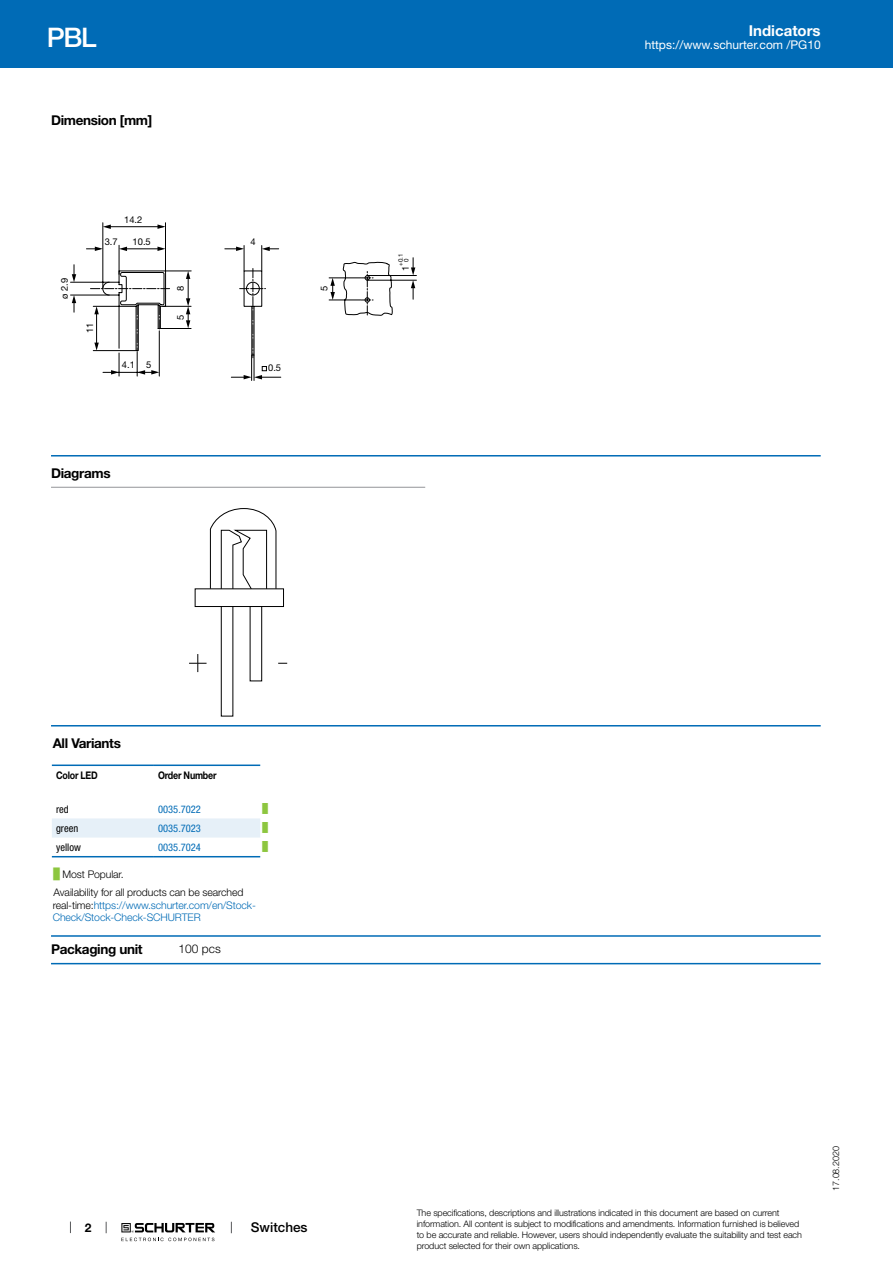
<style>
.page{position:relative;width:893px;height:1263px;background:#fff}
.page>*{position:absolute;margin:0;border:0;box-sizing:border-box;transform-origin:0 0}
.t1{font:500 27px "Helvetica Neue LT";color:#fff}
.t2{font:700 15px "Helvetica Neue LT";color:#fff}
.t3{font:700 13.5px "Helvetica Neue LT";letter-spacing:-.025em;color:#000}
.t4{font:500 13.5px "Helvetica Neue LT";color:#000}
.t5{font:12px "Helvetica Neue LT";color:#fff}
.t6{font:300 12px "Helvetica Neue LT";color:#000}
.t7{font:700 12px "Helvetica Neue LT";color:#000}
.t8{font:300 10.5px/12.6px "Helvetica Neue LT";letter-spacing:-.01em;color:#006bb6}
.t9{font:300 10.5px/18.5px "Helvetica Neue LT";letter-spacing:-.01em;color:#000}
.t10{font:condensed 10.5px "Helvetica Neue LT";color:#006bb6}
.t11{font:700 10.5px "Helvetica Neue LT";letter-spacing:-.025em;color:#000;scale:.85 1}
.t12{font:condensed 10.5px "Helvetica Neue LT";color:#000}
.t13{font:9.3px "Helvetica Neue LT";color:#000}
.t14{font:300 9px/10.8px "Helvetica Neue LT";letter-spacing:-.01em;color:#000}
.t15{font:9px "Arial Unicode MS";color:#8dc63f}
.t16{font:6.3px/5.8px "Helvetica Neue LT";color:#000;text-align:center}
.s1{font-family:"Arial Unicode MS";font-weight:400;color:#8dc63f}
.s2{color:#000}
</style>
<div class="page">
<svg style="left:70px;top:1221px;width:1px;height:12px"></svg>
<svg style="left:121px;top:1223px;width:94px;height:18px"></svg>
<div style="left:0;top:0;width:893px;height:68px;background:#006bb6"></div>
<svg style="left:70px;top:222px;width:347px;height:159px"></svg>
<svg style="left:95px;top:247px;width:8px;height:4px"></svg>
<svg style="left:157px;top:247px;width:8px;height:4px"></svg>
<svg style="left:119px;top:247px;width:8px;height:4px"></svg>
<svg style="left:236px;top:247px;width:8px;height:4px"></svg>
<svg style="left:262px;top:247px;width:8px;height:4px"></svg>
<svg style="left:244px;top:366px;width:23px;height:13px"></svg>
<svg style="left:111px;top:370px;width:8px;height:4px"></svg>
<svg style="left:151px;top:370px;width:8px;height:4px"></svg>
<svg style="left:137px;top:370px;width:8px;height:5px"></svg>
<svg style="left:157px;top:224px;width:8px;height:5px"></svg>
<svg style="left:103px;top:225px;width:8px;height:4px"></svg>
<svg style="left:411px;top:267px;width:4px;height:21px"></svg>
<svg style="left:72px;top:274px;width:4px;height:8px"></svg>
<svg style="left:90px;top:268px;width:283px;height:90px"></svg>
<svg style="left:72px;top:295px;width:4px;height:8px"></svg>
<hr style="left:51px;top:455px;width:770px;height:1px;background:#006bb6">
<hr style="left:51px;top:487px;width:374px;height:1px;background:#939598">
<div style="left:195px;top:588px;width:89px;height:19px;background:#fff;border:1px solid #000"></div>
<div style="left:221px;top:606px;width:12px;height:110px;border:1px solid #000"></div>
<div style="left:250px;top:606px;width:12px;height:75px;background:#fff;border:1px solid #000"></div>
<svg style="left:189px;top:654px;width:18px;height:18px"></svg>
<svg style="left:210px;top:508px;width:67px;height:82px"></svg>
<hr style="left:51px;top:725px;width:770px;height:1px;background:#006bb6">
<svg style="left:52px;top:818px;width:208px;height:40px"></svg>
<hr style="left:52px;top:764px;width:102px;height:2px;background:#006bb6">
<hr style="left:154px;top:764px;width:106px;height:2px;background:#006bb6">
<hr style="left:52px;top:856px;width:102px;height:1px;background:#006bb6">
<hr style="left:154px;top:856px;width:106px;height:1px;background:#006bb6">
<hr style="left:51px;top:935px;width:770px;height:2px;background:#006bb6">
<hr style="left:51px;top:963px;width:770px;height:1px;background:#006bb6">
<h1 class="t1" style="left:47px;top:21px;width:51px">PBL</h1>
<h3 class="t3" style="left:51px;top:112px;width:103px">Dimension [mm]</h3>
<p class="t13" style="left:59px;top:299px;width:22px;rotate:-90deg">ø 2.9</p>
<p class="t13" style="left:124px;top:214px;width:20px">14.2</p>
<p class="t13" style="left:105px;top:236px;width:15px">3.7</p>
<p class="t13" style="left:133px;top:236px;width:20px">10.5</p>
<p class="t13" style="left:250px;top:236px;width:7px">4</p>
<p class="t13" style="left:84px;top:333px;width:12px;rotate:-90deg">11</p>
<p class="t13" style="left:122px;top:359px;width:31px">4.1 5</p>
<p class="t13" style="left:175px;top:291px;width:7px;rotate:-90deg">8</p>
<p class="t13" style="left:175px;top:320px;width:7px;rotate:-90deg">5</p>
<p class="t13" style="left:268px;top:362px;width:15px">0.5</p>
<h3 class="t3" style="left:51px;top:465px;width:61px">Diagrams</h3>
<p class="t13" style="left:319px;top:291px;width:7px;rotate:-90deg">5</p>
<p class="t16" style="left:398px;top:266px;width:14px;rotate:-90deg">+0.1<br>0</p>
<p class="t13" style="left:400px;top:271px;width:7px;rotate:-90deg">1</p>
<h2 class="t2" style="left:749px;top:21px;width:73px">Indicators</h2>
<h3 class="t5" style="left:645px;top:38px;width:178px">https://www.schurter.com /PG10</h3>
<h3 class="t3" style="left:53px;top:735px;width:70px">All Variants</h3>
<p class="t11" style="left:56px;top:768px;width:51px">Color LED</p>
<p class="t11" style="left:158px;top:768px;width:70px">Order Number</p>
<p class="t12" style="left:56px;top:803px;width:14px">red</p>
<p class="t10" style="left:158px;top:803px;width:44px">0035.7022</p>
<p class="t15" style="left:262px;top:802px;width:7px">█</p>
<p class="t12" style="left:56px;top:822px;width:24px">green</p>
<p class="t10" style="left:158px;top:822px;width:44px">0035.7023</p>
<p class="t15" style="left:262px;top:821px;width:7px">█</p>
<p class="t12" style="left:56px;top:841px;width:26px">yellow</p>
<p class="t10" style="left:158px;top:841px;width:44px">0035.7024</p>
<p class="t15" style="left:262px;top:841px;width:7px">█</p>
<p class="t9" style="left:54px;top:864px;width:191px"><span class="s1">█</span> Most Popular.<br>Availability for all products can be searched</p>
<p class="t8" style="left:53px;top:898px;width:205px"><span class="s2">real-time:</span>https://www.schurter.com/en/Stock-<br>Check/Stock-Check-SCHURTER</p>
<h3 class="t3" style="left:51px;top:941px;width:93px">Packaging unit</h3>
<h3 class="t6" style="left:179px;top:941px;width:44px">100 pcs</h3>
<h3 class="t7" style="left:85px;top:1220px;width:8px">2</h3>
<h3 class="t4" style="left:251px;top:1219px;width:58px">Switches</h3>
<p class="t14" style="left:417px;top:1207px;width:387px">The specifications, descriptions and illustrations indicated in this document are based on current information. All content is subject to modifications and amendments. Information furnished is believed to be accurate and reliable. However, users should independently evaluate the suitability and test each product selected for their own applications.</p>
<p class="t14" style="left:830px;top:1191px;width:46px;rotate:-90deg">17.08.2020</p>
</div>
